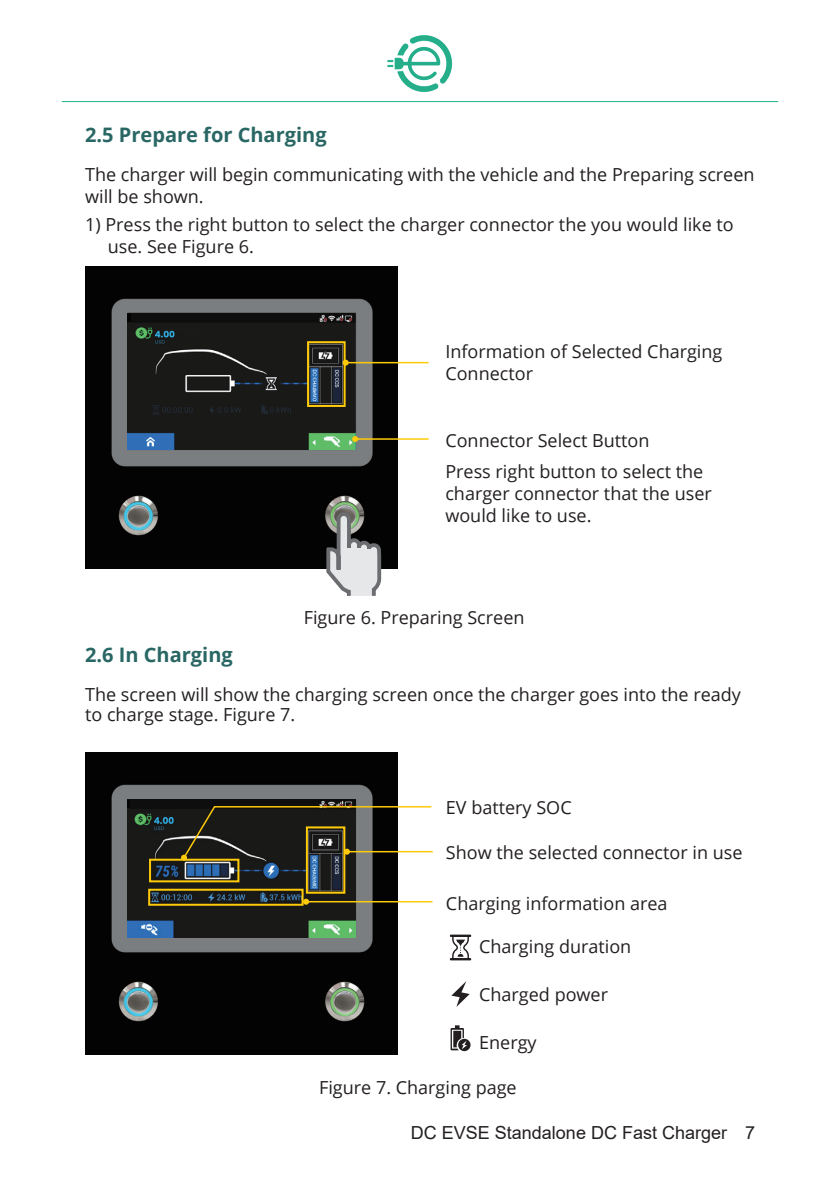
<style>
.page{position:relative;width:840px;height:1191px;background:#fff}
.page>*{position:absolute;margin:0;border:0;box-sizing:border-box;transform-origin:0 0}
.t1{font:700 20px "Open Sans";color:#296764}
.t2{font:18px/22px "Open Sans";color:#231f20}
.t3{font:18px "Arial";color:#231f20}
</style>
<div class="page">
<img style="left:387px;top:35px;width:65px;height:58px">
<hr style="left:62px;top:101px;width:715px;height:1px;background:#23af8a">
<img style="left:85px;top:753px;width:312px;height:301px">
<img style="left:127px;top:799px;width:228px;height:138px">
<img style="left:85px;top:266px;width:312px;height:302px">
<img style="left:128px;top:313px;width:226px;height:137px">
<hr style="left:306px;top:901px;width:126px;height:1px;background:#feca0a">
<svg style="left:303px;top:898px;width:6px;height:6px"></svg>
<div style="left:148px;top:888px;width:155px;height:17px;border:2px solid #feca0a"></div>
<div style="left:149px;top:858px;width:90px;height:24px;border:2px solid #feca0a"></div>
<div style="left:306px;top:826px;width:39px;height:67px;border:2px solid #feca0a"></div>
<svg style="left:181px;top:805px;width:251px;height:55px;background:#4d4a3e"></svg>
<div style="left:307px;top:341px;width:38px;height:66px;border:2px solid #feca0a"></div>
<hr style="left:345px;top:362px;width:83px;height:1px;background:#feca0a">
<svg style="left:342px;top:360px;width:6px;height:6px"></svg>
<hr style="left:355px;top:438px;width:73px;height:2px;background:#feca0a">
<svg style="left:352px;top:436px;width:6px;height:6px"></svg>
<svg style="left:324px;top:510px;width:59px;height:86px;background:#949695"></svg>
<svg style="left:449px;top:934px;width:22px;height:26px"></svg>
<svg style="left:451px;top:981px;width:18px;height:26px"></svg>
<svg style="left:450px;top:1025px;width:20px;height:26px"></svg>
<p class="t1" style="left:85px;top:120px;width:243px">2.5 Prepare for Charging</p>
<p class="t2" style="left:85px;top:163px;width:670px">The charger will begin communicating with the vehicle and the Preparing screen will be shown.</p>
<p class="t2" style="left:108px;top:213px;width:627px;text-indent:-23px">1) Press the right button to select the charger connector the you would like to use. See Figure 6.</p>
<p class="t2" style="left:445px;top:340px;width:278px">Information of Selected Charging<br>Connector</p>
<p class="t2" style="left:445px;top:429px;width:205px">Connector Select Button</p>
<p class="t2" style="left:445px;top:460px;width:268px">Press right button to select the charger connector that the user would like to use.</p>
<p class="t1" style="left:85px;top:641px;width:149px">2.6 In Charging</p>
<p class="t2" style="left:303px;top:605px;width:222px">Figure 6. Preparing Screen</p>
<p class="t2" style="left:85px;top:684px;width:657px;line-height:20px">The screen will show the charging screen once the charger goes into the ready to charge stage. Figure 7.</p>
<p class="t2" style="left:445px;top:795px;width:127px">EV battery SOC</p>
<p class="t2" style="left:445px;top:841px;width:298px">Show the selected connector in use</p>
<p class="t2" style="left:445px;top:891px;width:223px">Charging information area</p>
<p class="t2" style="left:479px;top:935px;width:154px">Charging duration</p>
<p class="t2" style="left:479px;top:983px;width:130px">Charged power</p>
<p class="t2" style="left:479px;top:1031px;width:59px">Energy</p>
<p class="t2" style="left:319px;top:1076px;width:199px">Figure 7. Charging page</p>
<p class="t3" style="left:410px;top:1120px;width:346px">DC EVSE Standalone DC Fast Charger 7</p>
</div>
